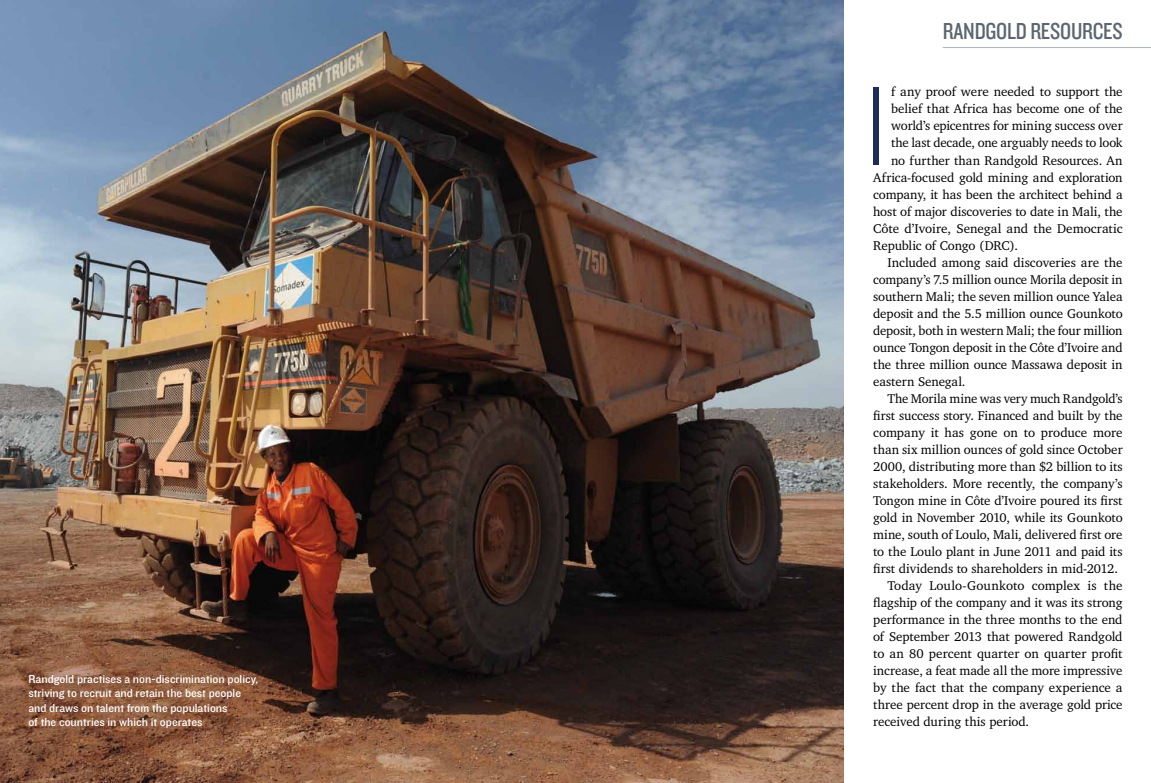
<style>
.page{position:relative;width:1151px;height:783px;background:#fff}
.page>*{position:absolute;margin:0;border:0;box-sizing:border-box;transform-origin:0 0}
.t1{font:300 110.1px "Gotham HTF";color:#1c2c5b}
.t2{font:24px "Knockout HTF29 Junior Liteweight";letter-spacing:-.01em;color:#5c6670}
.t3{font:13px "Charter IT Cby BT";letter-spacing:-.005em;color:#000}
.t4{font:12px/14.4px "Knockout HTF31 Junior Middlewt";color:#fff}
</style>
<div class="page">
<img style="left:0;top:0;width:843px;height:782px">
<hr style="left:943px;top:47px;width:208px;height:1px;background:#adb3b8">
<p class="t4" style="left:28px;top:671px;width:232px">Randgold practises a non-discrimination policy, striving to recruit and retain the best people and draws on talent from the populations<br>of the countries in which it operates</p>
<h2 class="t2" style="left:943px;top:18px;width:181px">RANDGOLD RESOURCES</h2>
<h1 class="t1" style="left:861px;top:66px;width:32px">I</h1>
<p class="t3" style="left:891px;top:84px;width:233px">f any proof were needed to support the</p>
<p class="t3" style="left:891px;top:101px;width:233px">belief that Africa has become one of the</p>
<p class="t3" style="left:891px;top:118px;width:233px">world’s epicentres for mining success over</p>
<p class="t3" style="left:891px;top:135px;width:233px">the last decade, one arguably needs to look</p>
<p class="t3" style="left:891px;top:152px;width:233px">no further than Randgold Resources. An</p>
<p class="t3" style="left:873px;top:169px;width:251px">Africa-focused gold mining and exploration</p>
<p class="t3" style="left:873px;top:186px;width:251px">company, it has been the architect behind a</p>
<p class="t3" style="left:873px;top:203px;width:251px">host of major discoveries to date in Mali, the</p>
<p class="t3" style="left:873px;top:220px;width:251px">Côte d’Ivoire, Senegal and the Democratic</p>
<p class="t3" style="left:873px;top:237px;width:146px">Republic of Congo (DRC).</p>
<p class="t3" style="left:887px;top:254px;width:237px">Included among said discoveries are the</p>
<p class="t3" style="left:873px;top:271px;width:251px">company’s 7.5 million ounce Morila deposit in</p>
<p class="t3" style="left:873px;top:288px;width:251px">southern Mali; the seven million ounce Yalea</p>
<p class="t3" style="left:873px;top:305px;width:251px">deposit and the 5.5 million ounce Gounkoto</p>
<p class="t3" style="left:873px;top:322px;width:251px">deposit, both in western Mali; the four million</p>
<p class="t3" style="left:873px;top:339px;width:251px">ounce Tongon deposit in the Côte d’Ivoire and</p>
<p class="t3" style="left:873px;top:356px;width:251px">the three million ounce Massawa deposit in</p>
<p class="t3" style="left:873px;top:373px;width:94px">eastern Senegal.</p>
<p class="t3" style="left:887px;top:390px;width:237px">The Morila mine was very much Randgold’s</p>
<p class="t3" style="left:873px;top:407px;width:251px">first success story. Financed and built by the</p>
<p class="t3" style="left:873px;top:424px;width:251px">company it has gone on to produce more</p>
<p class="t3" style="left:873px;top:441px;width:251px">than six million ounces of gold since October</p>
<p class="t3" style="left:873px;top:458px;width:251px">2000, distributing more than $2 billion to its</p>
<p class="t3" style="left:873px;top:475px;width:251px">stakeholders. More recently, the company’s</p>
<p class="t3" style="left:873px;top:492px;width:251px">Tongon mine in Côte d’Ivoire poured its first</p>
<p class="t3" style="left:873px;top:509px;width:251px">gold in November 2010, while its Gounkoto</p>
<p class="t3" style="left:873px;top:526px;width:251px">mine, south of Loulo, Mali, delivered first ore</p>
<p class="t3" style="left:873px;top:543px;width:251px">to the Loulo plant in June 2011 and paid its</p>
<p class="t3" style="left:873px;top:560px;width:247px">first dividends to shareholders in mid-2012.</p>
<p class="t3" style="left:887px;top:577px;width:237px">Today Loulo-Gounkoto complex is the</p>
<p class="t3" style="left:873px;top:594px;width:251px">flagship of the company and it was its strong</p>
<p class="t3" style="left:873px;top:611px;width:251px">performance in the three months to the end</p>
<p class="t3" style="left:873px;top:628px;width:251px">of September 2013 that powered Randgold</p>
<p class="t3" style="left:873px;top:645px;width:251px">to an 80 percent quarter on quarter profit</p>
<p class="t3" style="left:873px;top:662px;width:251px">increase, a feat made all the more impressive</p>
<p class="t3" style="left:873px;top:679px;width:251px">by the fact that the company experience a</p>
<p class="t3" style="left:873px;top:696px;width:251px">three percent drop in the average gold price</p>
<p class="t3" style="left:873px;top:713px;width:158px">received during this period.</p>
</div>
